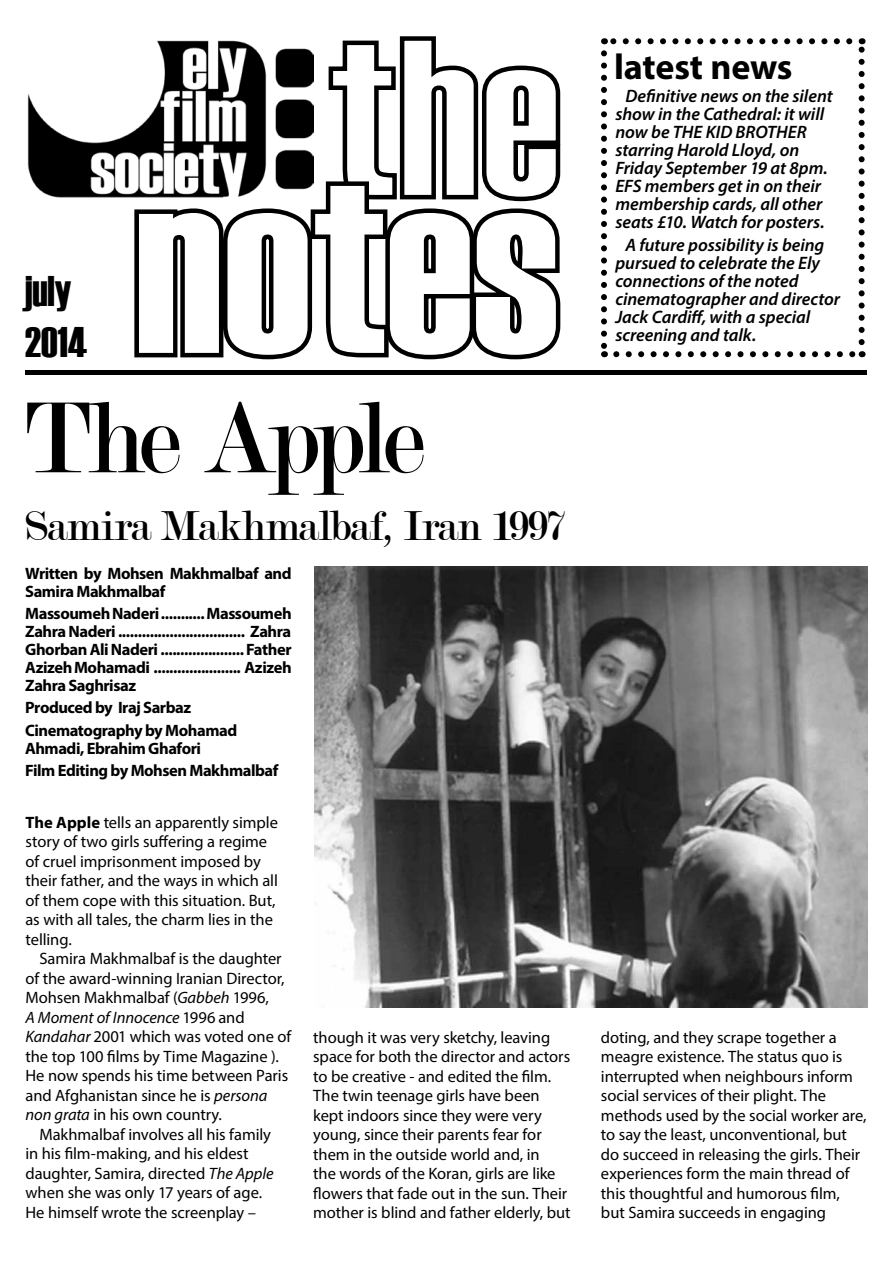
<style>
.page{position:relative;width:893px;height:1263px;background:#fff}
.page>*{position:absolute;margin:0;border:0;box-sizing:border-box;transform-origin:0 0}
.t1{font:245.1px "Haettenschweiler";color:#fff}
.t2{font:108px "Modern";letter-spacing:-.06em;color:#000}
.t3{font:45px "Modern";letter-spacing:-.025em;color:#000}
.t4{font:42.75px/51.3px "Haettenschweiler";color:#000}
.t5{font:700 36px "Myriad Pro";letter-spacing:-.005em;color:#000}
.t6{font:italic 600 18px/18px "Myriad Pro";letter-spacing:-.005em;color:#000}
.t7{font:16.5px/19.5px "Myriad Pro";letter-spacing:-.005em;color:#000}
.t8{font:700 16.5px/18px "Myriad Pro";letter-spacing:-.03em;color:#000}
.s1{font-weight:700}
.s2{font-style:italic}
</style>
<div class="page">
<img style="left:27px;top:94px;width:103px;height:104px">
<svg style="left:130px;top:36px;width:431px;height:324px"></svg>
<hr style="left:25px;top:370px;width:842px;height:4px;background:#000">
<svg style="left:616px;top:351px;width:239px;height:6px"></svg>
<svg style="left:601px;top:53px;width:6px;height:304px"></svg>
<svg style="left:859px;top:38px;width:6px;height:304px"></svg>
<svg style="left:604px;top:38px;width:245px;height:6px"></svg>
<img style="left:314px;top:566px;width:553px;height:441px">
<h3 class="t4" style="left:25px;top:265px;width:63px">july<br>2014</h3>
<h1 class="t1" style="left:135px;top:101px;width:425px">notes</h1>
<h2 class="t2" style="left:25px;top:384px;width:401px">The Apple</h2>
<h3 class="t3" style="left:25px;top:504px;width:543px">Samira Makhmalbaf, Iran 1997</h3>
<p class="t8" style="left:25px;top:564px;width:268px">Written by Mohsen Makhmalbaf and<br>Samira Makhmalbaf</p>
<p class="t8" style="left:25px;top:604px;width:268px;text-align:justify">Massoumeh Naderi ........... Massoumeh Zahra Naderi ................................ Zahra Ghorban Ali Naderi ..................... Father Azizeh Mohamadi ...................... Azizeh Zahra Saghrisaz</p>
<p class="t8" style="left:25px;top:696px;width:213px;line-height:22.2px">Produced by Iraj Sarbaz<br>Cinematography by Mohamad</p>
<p class="t8" style="left:25px;top:736px;width:255px;line-height:22.2px">Ahmadi, Ebrahim Ghafori<br>Film Editing by Mohsen Makhmalbaf</p>
<h3 class="t5" style="left:614px;top:43px;width:180px">latest news</h3>
<p class="t6" style="left:615px;top:87px;width:219px;text-indent:10px">Definitive news on the silent show in the Cathedral: it will now be THE KID BROTHER starring Harold Lloyd, on<br>Friday September 19 at 8pm.<br>EFS members get in on their membership cards, all other seats £10. Watch for posters.</p>
<p class="t6" style="left:615px;top:235px;width:226px;text-indent:10px">A future possibility is being pursued to celebrate the Ely connections of the noted cinematographer and director<br>Jack Cardiff, with a special screening and talk.</p>
<p class="t7" style="left:26px;top:812px;width:254px"><span class="s1">The Apple</span> tells an apparently simple story of two girls suffering a regime of cruel imprisonment imposed by their father, and the ways in which all of them cope with this situation. But, as with all tales, the charm lies in the telling.</p>
<p class="t7" style="left:26px;top:948px;width:267px;text-indent:14px">Samira Makhmalbaf is the daughter of the award-winning Iranian Director, Mohsen Makhmalbaf (<span class="s2">Gabbeh</span> 1996,<br><span class="s2">A Moment of Innocence</span> 1996 and <span class="s2">Kandahar</span> 2001 which was voted one of the top 100 films by Time Magazine ).<br>He now spends his time between Paris and Afghanistan since he is <span class="s2">persona non grata</span> in his own country.</p>
<p class="t7" style="left:26px;top:1124px;width:250px;text-indent:14px">Makhmalbaf involves all his family in his film-making, and his eldest daughter, Samira, directed <span class="s2">The Apple </span>when she was only 17 years of age.<br>He himself wrote the screenplay –</p>
<p class="t7" style="left:313px;top:1027px;width:259px">though it was very sketchy, leaving space for both the director and actors to be creative - and edited the film.<br>The twin teenage girls have been kept indoors since they were very young, since their parents fear for them in the outside world and, in<br>the words of the Koran, girls are like flowers that fade out in the sun. Their mother is blind and father elderly, but</p>
<p class="t7" style="left:601px;top:1027px;width:267px">doting, and they scrape together a meagre existence. The status quo is interrupted when neighbours inform social services of their plight. The methods used by the social worker are, to say the least, unconventional, but do succeed in releasing the girls. Their experiences form the main thread of this thoughtful and humorous film, but Samira succeeds in engaging</p>
</div>
